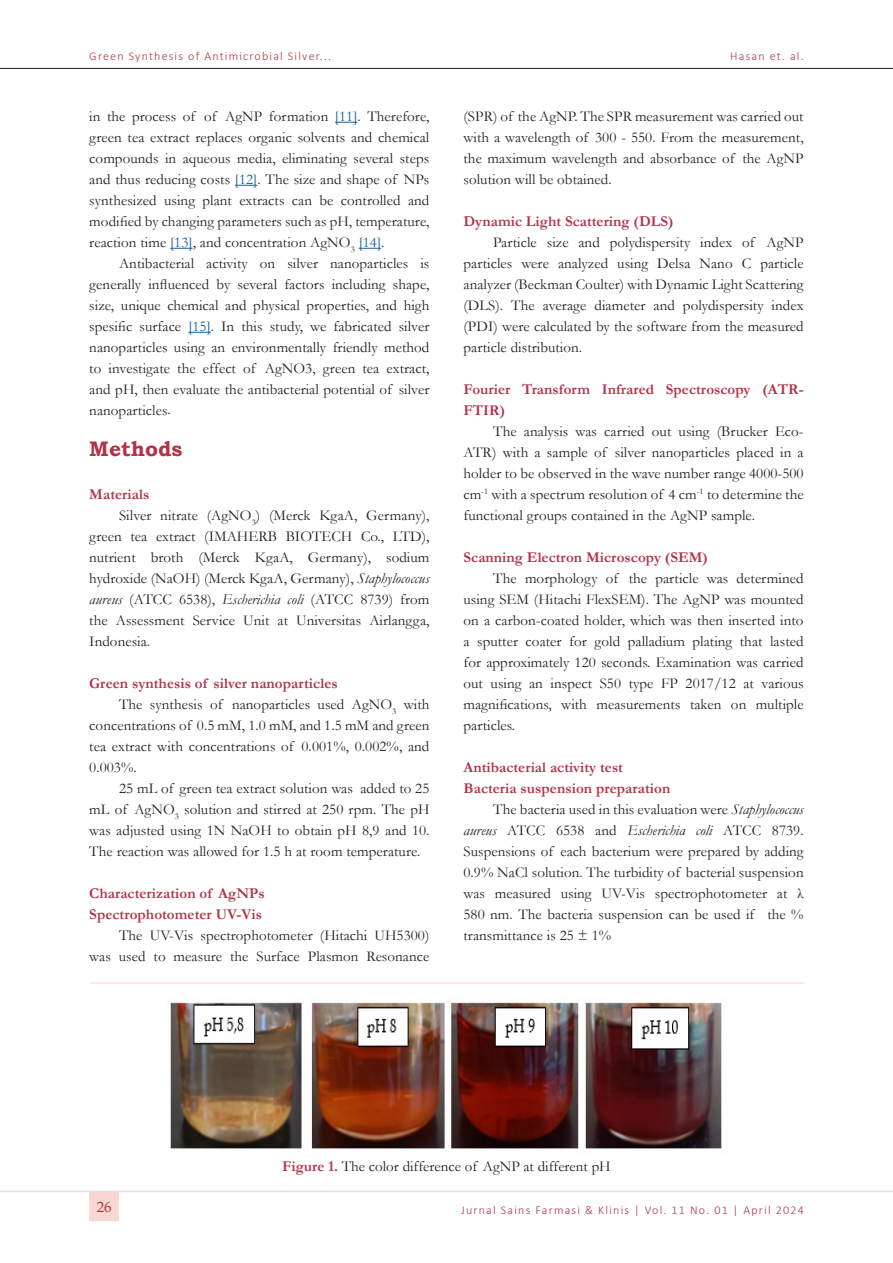
<style>
.page{position:relative;width:893px;height:1263px;background:#fff}
.page>*{position:absolute;margin:0;border:0;box-sizing:border-box;transform-origin:0 0}
.t1{font:700 21px "Bookman Old Style";color:#b23247}
.t2{font:15px/21px "Garamond";letter-spacing:.005em;color:#231f20;text-align:justify}
.t3{font:700 15px/21px "Garamond";letter-spacing:.005em;color:#b23247}
.t4{font:15px "Book Antiqua";color:#b23247}
.t5{font:300 12px "Calibri";letter-spacing:.1em;color:#b23247}
.s1{color:#175d9e}
.s2{font-style:italic}
.s3{font-weight:700;color:#b23247}
</style>
<div class="page">
<hr style="left:0;top:1191px;width:893px;height:1px;background:#f8d6d2">
<div style="left:89px;top:1191px;width:30px;height:30px;background:#f8d6d2"></div>
<svg style="left:335px;top:122px;width:22px;height:1px"></svg>
<svg style="left:235px;top:185px;width:22px;height:1px"></svg>
<svg style="left:170px;top:248px;width:23px;height:1px"></svg>
<svg style="left:359px;top:248px;width:22px;height:1px"></svg>
<svg style="left:188px;top:332px;width:23px;height:1px"></svg>
<hr style="left:0;top:68px;width:893px;height:1px;background:#231f20">
<img style="left:170px;top:1002px;width:552px;height:147px">
<hr style="left:90px;top:983px;width:714px;height:1px;background:#f8d6d2">
<p class="t5" style="left:89px;top:49px;width:243px">Green Synthesis of Antimicrobial Silver...</p>
<p class="t5" style="left:730px;top:49px;width:75px">Hasan et. al.</p>
<p class="t2" style="left:89px;top:106px;width:342px">in the process of of AgNP formation <span class="s1">[11]</span>. Therefore, green tea extract replaces organic solvents and chemical compounds in aqueous media, eliminating several steps and thus reducing costs <span class="s1">[12]</span>. The size and shape of NPs synthesized using plant extracts can be controlled and modified by changing parameters such as pH, temperature, reaction time <span class="s1">[13]</span>, and concentration AgNO<sub>3</sub> <span class="s1">[14]</span>.</p>
<p class="t2" style="left:89px;top:253px;width:342px;text-indent:30px">Antibacterial activity on silver nanoparticles is generally influenced by several factors including shape, size, unique chemical and physical properties, and high spesific surface <span class="s1">[15]</span>. In this study, we fabricated silver nanoparticles using an environmentally friendly method to investigate the effect of AgNO3, green tea extract, and pH, then evaluate the antibacterial potential of silver nanoparticles.</p>
<p class="t1" style="left:89px;top:434px;width:95px">Methods</p>
<p class="t3" style="left:89px;top:484px;width:61px">Materials</p>
<p class="t2" style="left:89px;top:505px;width:342px;text-indent:30px">Silver nitrate (AgNO<sub>3</sub>) (Merck KgaA, Germany), green tea extract (IMAHERB BIOTECH Co., LTD), nutrient broth (Merck KgaA, Germany), sodium hydroxide (NaOH) (Merck KgaA, Germany), <span class="s2">Staphylococcus aureus</span> (ATCC 6538), <span class="s2">Escherichia coli</span> (ATCC 8739) from the Assessment Service Unit at Universitas Airlangga, Indonesia.</p>
<p class="t3" style="left:89px;top:673px;width:250px">Green synthesis of silver nanoparticles</p>
<p class="t2" style="left:89px;top:694px;width:342px;text-indent:30px">The synthesis of nanoparticles used AgNO<sub>3</sub> with concentrations of 0.5 mM, 1.0 mM, and 1.5 mM and green tea extract with concentrations of 0.001%, 0.002%, and 0.003%.</p>
<p class="t2" style="left:89px;top:778px;width:342px;text-indent:30px">25 mL of green tea extract solution was added to 25 mL of AgNO<sub>3</sub> solution and stirred at 250 rpm. The pH was adjusted using 1N NaOH to obtain pH 8,9 and 10.<br>The reaction was allowed for 1.5 h at room temperature.</p>
<p class="t3" style="left:89px;top:883px;width:177px">Characterization of AgNPs</p>
<p class="t3" style="left:89px;top:904px;width:174px">Spectrophotometer UV-Vis</p>
<p class="t2" style="left:89px;top:925px;width:342px;text-align:right">The UV-Vis spectrophotometer (Hitachi UH5300)<br>was used to measure the Surface Plasmon Resonance</p>
<p class="t2" style="left:463px;top:106px;width:342px">(SPR) of the AgNP. The SPR measurement was carried out with a wavelength of 300 - 550. From the measurement, the maximum wavelength and absorbance of the AgNP solution will be obtained.</p>
<p class="t3" style="left:463px;top:211px;width:211px">Dynamic Light Scattering (DLS)</p>
<p class="t2" style="left:463px;top:232px;width:342px;text-indent:30px">Particle size and polydispersity index of AgNP particles were analyzed using Delsa Nano C particle analyzer (Beckman Coulter) with Dynamic Light Scattering (DLS). The average diameter and polydispersity index (PDI) were calculated by the software from the measured particle distribution.</p>
<p class="t3" style="left:463px;top:379px;width:342px">Fourier Transform Infrared Spectroscopy (ATR-<br>FTIR)</p>
<p class="t2" style="left:463px;top:421px;width:342px;text-indent:30px">The analysis was carried out using (Brucker Eco-ATR) with a sample of silver nanoparticles placed in a holder to be observed in the wave number range 4000-500 cm<sup>-1</sup> with a spectrum resolution of 4 cm<sup>-1</sup> to determine the functional groups contained in the AgNP sample.</p>
<p class="t3" style="left:463px;top:547px;width:246px">Scanning Electron Microscopy (SEM)</p>
<p class="t2" style="left:463px;top:568px;width:342px;text-indent:30px">The morphology of the particle was determined using SEM (Hitachi FlexSEM). The AgNP was mounted on a carbon-coated holder, which was then inserted into a sputter coater for gold palladium plating that lasted for approximately 120 seconds. Examination was carried out using an inspect S50 type FP 2017/12 at various magnifications, with measurements taken on multiple particles.</p>
<p class="t3" style="left:463px;top:757px;width:161px">Antibacterial activity test</p>
<p class="t3" style="left:463px;top:778px;width:208px">Bacteria suspension preparation</p>
<p class="t2" style="left:463px;top:799px;width:342px;text-indent:30px">The bacteria used in this evaluation were <span class="s2">Staphylococcus aureus</span> ATCC 6538 and <span class="s2">Escherichia coli</span> ATCC 8739.<br>Suspensions of each bacterium were prepared by adding 0.9% NaCl solution. The turbidity of bacterial suspension was measured using UV-Vis spectrophotometer at λ 580 nm. The bacteria suspension can be used if the % transmittance is 25 ± 1%</p>
<p class="t2" style="left:282px;top:1155px;width:330px"><span class="s3">Figure 1.</span> The color difference of AgNP at different pH</p>
<p class="t4" style="left:97px;top:1196px;width:16px">26</p>
<p class="t5" style="left:461px;top:1202px;width:344px">Jurnal Sains Farmasi &amp; Klinis | Vol. 11 No. 01 | April 2024</p>
</div>
